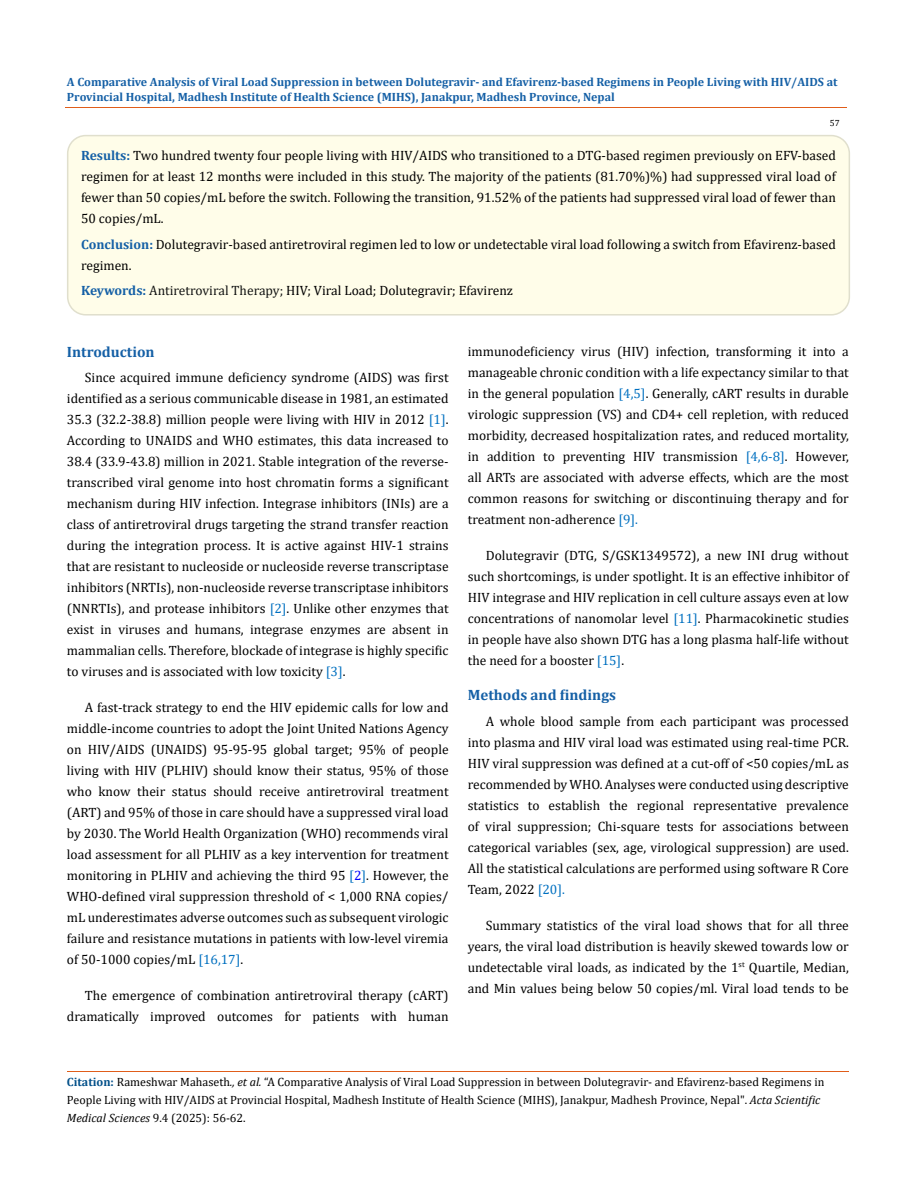
<style>
.page{position:relative;width:917px;height:1188px;background:#fff}
.page>*{position:absolute;margin:0;border:0;box-sizing:border-box;transform-origin:0 0}
.t1{font:700 15px "Cambria";color:#1560a6}
.t2{font:13.5px/21px "Cambria";color:#000;text-align:justify}
.t3{font:12px/18px "Cambria";color:#000}
.t4{font:700 12px/15px "Cambria";color:#1560a6}
.t5{font:9px "Cambria";color:#000}
.s1{font-weight:700;color:#1560a6}
.s2{color:#131413}
.s3{color:#0070c0}
.s4{color:#00f}
.s5{font-weight:700;color:#035089}
.s6{font-style:italic}
</style>
<div class="page">
<div style="left:68px;top:136px;width:781px;height:179px;background:#fffde9;border-radius:18px"></div>
<div style="left:67px;top:135px;width:783px;height:181px;border:2px solid #e0dfcd;border-radius:18px"></div>
<hr style="left:65px;top:108px;width:782px;height:1px;background:#e05d1a">
<hr style="left:67px;top:1071px;width:781px;height:1px;background:#e05d1a">
<p class="t4" style="left:67px;top:74px;width:772px">A Comparative Analysis of Viral Load Suppression in between Dolutegravir- and Efavirenz-based Regimens in People Living with HIV/AIDS at<br>Provincial Hospital, Madhesh Institute of Health Science (MIHS), Janakpur, Madhesh Province, Nepal</p>
<p class="t5" style="left:829px;top:118px;width:11px">57</p>
<p class="t2" style="left:81px;top:145px;width:756px"><span class="s1">Results:</span> Two hundred twenty four people living with HIV/AIDS who transitioned to a DTG-based regimen previously on EFV-based regimen for at least 12 months were included in this study. The majority of the patients (81.70%)%) had suppressed viral load of fewer than 50 copies/mL before the switch. Following the transition, 91.52% of the patients had suppressed viral load of fewer than 50 copies/mL.</p>
<p class="t2" style="left:81px;top:234px;width:756px"><span class="s1">Conclusion:</span> Dolutegravir-based antiretroviral regimen led to low or undetectable viral load following a switch from Efavirenz-based regimen.</p>
<p class="t2" style="left:81px;top:280px;width:433px"><span class="s1">Keywords:</span> <span class="s2">Antiretroviral Therapy;</span> HIV; Viral Load; Dolutegravir; Efavirenz</p>
<p class="t1" style="left:67px;top:341px;width:89px">Introduction</p>
<p class="t2" style="left:67px;top:367px;width:383px;text-indent:18px">Since acquired immune deficiency syndrome (AIDS) was first identified as a serious communicable disease in 1981, an estimated 35.3 (32.2-38.8) million people were living with HIV in 2012 <span class="s3">[1]</span>.<br>According to UNAIDS and WHO estimates, this data increased to 38.4 (33.9-43.8) million in 2021. Stable integration of the reverse&shy;transcribed viral genome into host chromatin forms a significant mechanism during HIV infection. Integrase inhibitors (INIs) are a class of antiretroviral drugs targeting the strand transfer reaction during the integration process. It is active against HIV-1 strains that are resistant to nucleoside or nucleoside reverse transcriptase inhibitors (NRTIs), non-nucleoside reverse transcriptase inhibitors (NNRTIs), and protease inhibitors <span class="s3">[2]</span>. Unlike other enzymes that exist in viruses and humans, integrase enzymes are absent in mammalian cells. Therefore, blockade of integrase is highly specific to viruses and is associated with low toxicity <span class="s3">[3]</span>.</p>
<p class="t2" style="left:67px;top:697px;width:383px;text-indent:18px">A fast-track strategy to end the HIV epidemic calls for low and middle-income countries to adopt the Joint United Nations Agency on HIV/AIDS (UNAIDS) 95-95-95 global target; 95% of people living with HIV (PLHIV) should know their status, 95% of those who know their status should receive antiretroviral treatment (ART) and 95% of those in care should have a suppressed viral load by 2030. The World Health Organization (WHO) recommends viral load assessment for all PLHIV as a key intervention for treatment monitoring in PLHIV and achieving the third 95 <span class="s3">[</span><span class="s4">2</span><span class="s3">]</span>. However, the WHO-defined viral suppression threshold of &lt; 1,000 RNA copies/ mL underestimates adverse outcomes such as subsequent virologic failure and resistance mutations in patients with low-level viremia of 50-1000 copies/mL <span class="s3">[16,17]</span>.</p>
<p class="t2" style="left:67px;top:985px;width:383px;text-align:right">The emergence of combination antiretroviral therapy (cART) dramatically improved outcomes for patients with human</p>
<p class="t2" style="left:468px;top:340px;width:382px">immunodeficiency virus (HIV) infection, transforming it into a manageable chronic condition with a life expectancy similar to that in the general population <span class="s3">[4,5]</span>. Generally, cART results in durable virologic suppression (VS) and CD4+ cell repletion, with reduced morbidity, decreased hospitalization rates, and reduced mortality, in addition to preventing HIV transmission <span class="s3">[4,6-8]</span>. However, all ARTs are associated with adverse effects, which are the most common reasons for switching or discontinuing therapy and for treatment non-adherence <span class="s3">[9].</span></p>
<p class="t2" style="left:468px;top:544px;width:382px;text-indent:18px">Dolutegravir (DTG, S/GSK1349572), a new INI drug without such shortcomings, is under spotlight. It is an effective inhibitor of HIV integrase and HIV replication in cell culture assays even at low concentrations of nanomolar level <span class="s3">[11]</span>. Pharmacokinetic studies in people have also shown DTG has a long plasma half-life without the need for a booster <span class="s3">[15]</span>.</p>
<p class="t1" style="left:468px;top:685px;width:150px">Methods and findings</p>
<p class="t2" style="left:468px;top:711px;width:382px;text-indent:18px">A whole blood sample from each participant was processed into plasma and HIV viral load was estimated using real-time PCR.<br>HIV viral suppression was defined at a cut-off of &lt;50 copies/mL as recommended by WHO. Analyses were conducted using descriptive statistics to establish the regional representative prevalence of viral suppression; Chi-square tests for associations between categorical variables (sex, age, virological suppression) are used.<br>All the statistical calculations are performed using software R Core Team, 2022 <span class="s3">[20].</span></p>
<p class="t2" style="left:468px;top:915px;width:382px;text-indent:18px">Summary statistics of the viral load shows that for all three years, the viral load distribution is heavily skewed towards low or undetectable viral loads, as indicated by the 1<sup>st</sup> Quartile, Median, and Min values being below 50 copies/ml. Viral load tends to be</p>
<p class="t3" style="left:67px;top:1073px;width:759px"><span class="s5">Citation:</span> Rameshwar Mahaseth<span class="s6">., et al.</span> “A Comparative Analysis of Viral Load Suppression in between Dolutegravir- and Efavirenz-based Regimens in<br>People Living with HIV/AIDS at Provincial Hospital, Madhesh Institute of Health Science (MIHS), Janakpur, Madhesh Province, Nepal". <span class="s6">Acta Scientific<br>Medical Sciences</span> 9.4 (2025): 56-62.</p>
</div>
